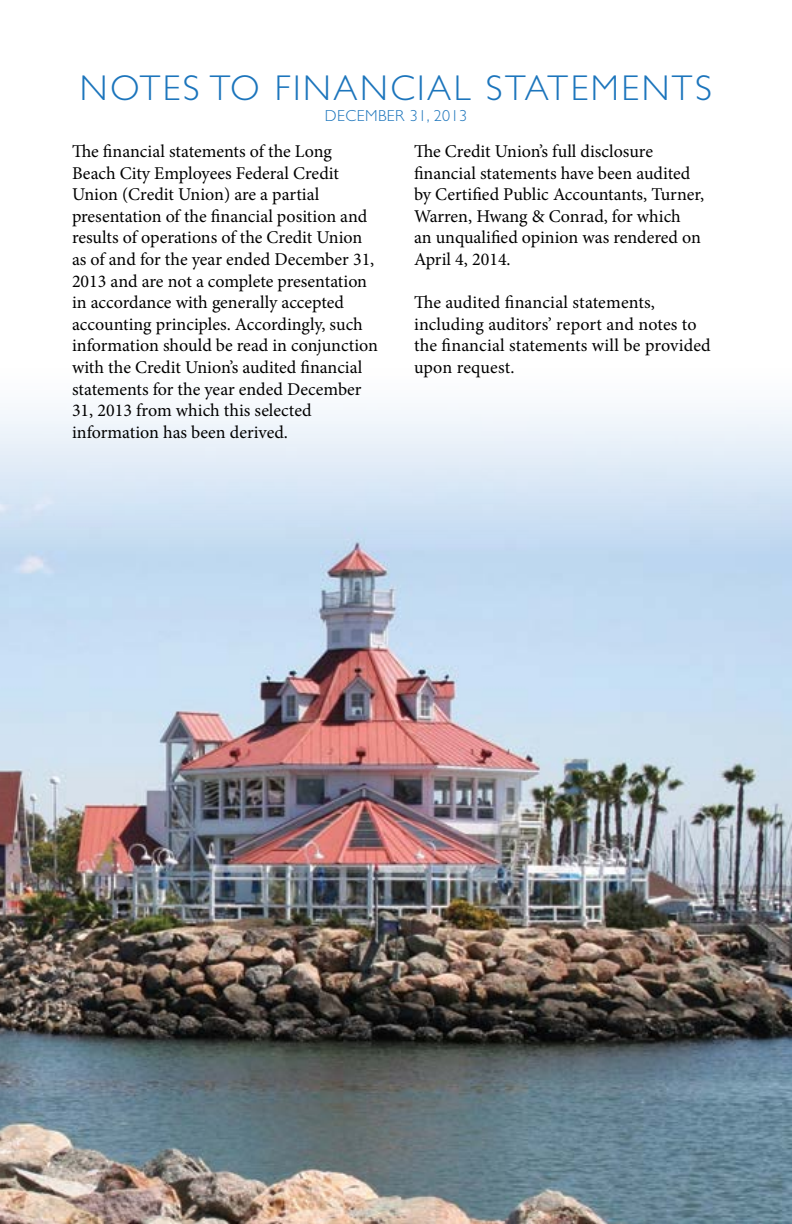
<style>
.page{position:relative;width:792px;height:1224px;background:#fff}
.page>*{position:absolute;margin:0;border:0;box-sizing:border-box;transform-origin:0 0}
.t1{font:300 36px "Gill Sans";letter-spacing:.07em;color:#1c75bc}
.t2{font:18px/21.6px "Minion Pro";color:#000}
.t3{font:300 16px "Gill Sans";letter-spacing:.03em;color:#1c75bc}
</style>
<div class="page">
<img style="left:0;top:407px;width:792px;height:817px">
<h2 class="t1" style="left:80px;top:67px;width:634px">NOTES TO FINANCIAL STATEMENTS</h2>
<p class="t3" style="left:325px;top:107px;width:144px">DECEMBER 31, 2013</p>
<p class="t2" style="left:72px;top:141px;width:307px">Te fnancial statements of the Long Beach City Employees Federal Credit Union (Credit Union) are a partial presentation of the fnancial position and results of operations of the Credit Union as of and for the year ended December 31, 2013 and are not a complete presentation in accordance with generally accepted accounting principles. Accordingly, such information should be read in conjunction with the Credit Union’s audited fnancial statements for the year ended December 31, 2013 from which this selected information has been derived.</p>
<p class="t2" style="left:414px;top:141px;width:292px">Te Credit Union’s full disclosure fnancial statements have been audited by Certifed Public Accountants, Turner, Warren, Hwang &amp; Conrad, for which<br>an unqualifed opinion was rendered on April 4, 2014.</p>
<p class="t2" style="left:414px;top:292px;width:298px">Te audited fnancial statements, including auditors’ report and notes to the fnancial statements will be provided upon request.</p>
</div>
